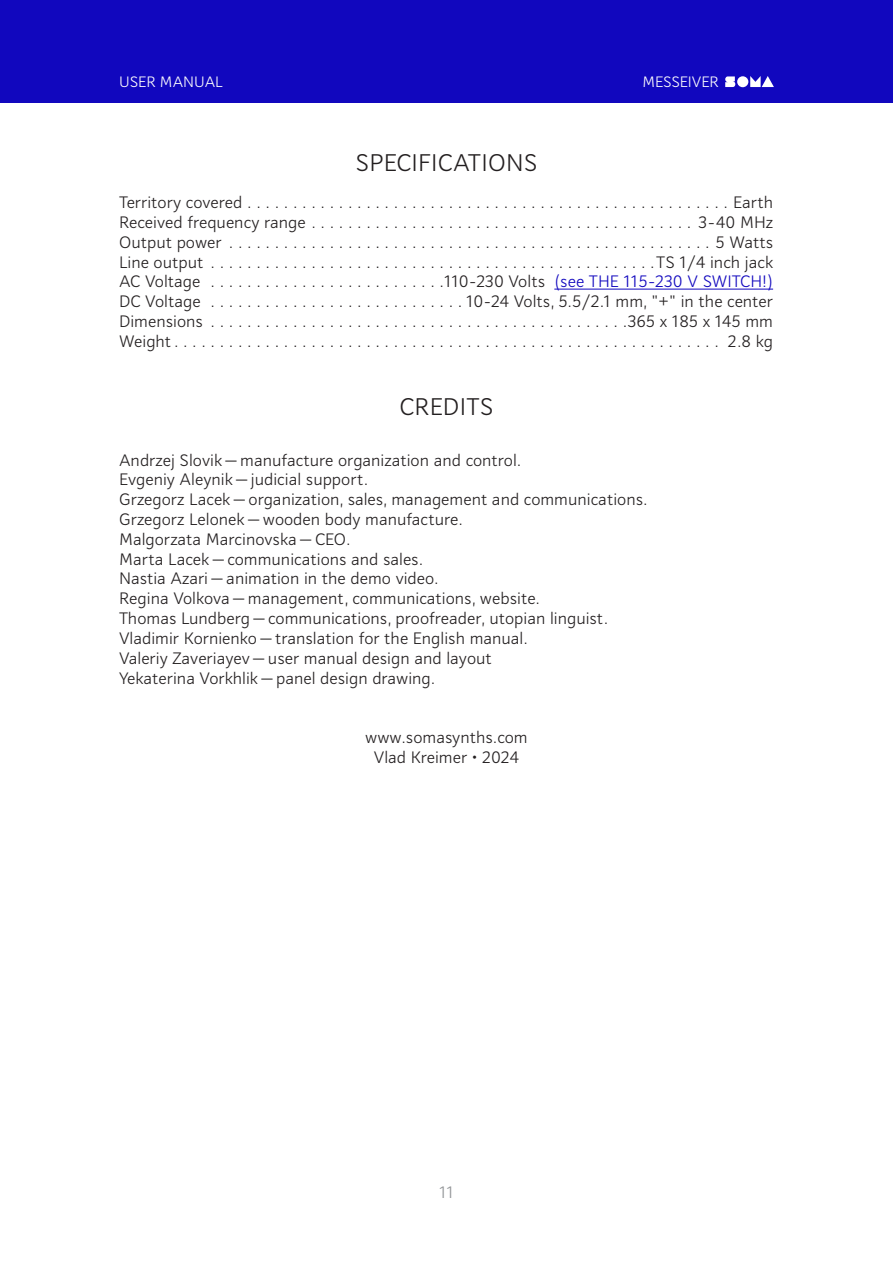
<style>
.page{position:relative;width:893px;height:1263px;background:#fff}
.page>*{position:absolute;margin:0;border:0;box-sizing:border-box;transform-origin:0 0}
.zagl{font:300 24px "Mediator";letter-spacing:.01em;color:#231f20}
.text{font:300 16.5px "Mediator";color:#231f20}
.t1{font:300 16.5px "Mediator";color:#939598}
.t2{font:300 15px "Mediator";letter-spacing:-.005em;color:#fff}
.s1{color:#1107be}
</style>
<div class="page">
<div style="left:0;top:0;width:893px;height:103px;background:#1107be"></div>
<svg style="left:750px;top:76px;width:24px;height:11px"></svg>
<svg style="left:725px;top:76px;width:10px;height:11px"></svg>
<div style="left:737px;top:76px;width:11px;height:11px;background:#fff;border-radius:50%"></div>
<hr style="left:554px;top:289px;width:219px;height:1px;background:#1107be">
<p class="t2" style="left:119px;top:72px;width:105px">USER MANUAL</p>
<p class="t2" style="left:642px;top:72px;width:78px">MESSEIVER</p>
<p class="zagl" style="left:355px;top:147px;width:183px">SPECIFICATIONS</p>
<p class="text" style="left:119px;top:192px;width:656px">Territory covered . . . . . . . . . . . . . . . . . . . . . . . . . . . . . . . . . . . . . . . . . . . . . . . . . . . . . Earth</p>
<p class="text" style="left:119px;top:212px;width:656px">Received frequency range . . . . . . . . . . . . . . . . . . . . . . . . . . . . . . . . . . . . . . . . . . 3-40 MHz</p>
<p class="text" style="left:119px;top:231px;width:656px">Output power . . . . . . . . . . . . . . . . . . . . . . . . . . . . . . . . . . . . . . . . . . . . . . . . . . . . . 5 Watts</p>
<p class="text" style="left:119px;top:251px;width:656px">Line output . . . . . . . . . . . . . . . . . . . . . . . . . . . . . . . . . . . . . . . . . . . . . . . . TS 1/4 inch jack</p>
<p class="text" style="left:119px;top:271px;width:656px">AC Voltage . . . . . . . . . . . . . . . . . . . . . . . . . 110-230 Volts <span class="s1">(see THE 115-230 V SWITCH!)</span></p>
<p class="text" style="left:119px;top:291px;width:656px">DC Voltage . . . . . . . . . . . . . . . . . . . . . . . . . . . 10-24 Volts, 5.5/2.1 mm, "+" in the center</p>
<p class="text" style="left:119px;top:311px;width:656px">Dimensions . . . . . . . . . . . . . . . . . . . . . . . . . . . . . . . . . . . . . . . . . . . . . 365 x 185 x 145 mm</p>
<p class="text" style="left:119px;top:330px;width:656px">Weight . . . . . . . . . . . . . . . . . . . . . . . . . . . . . . . . . . . . . . . . . . . . . . . . . . . . . . . . . . . . 2.8 kg</p>
<p class="zagl" style="left:399px;top:391px;width:96px">CREDITS</p>
<p class="text" style="left:119px;top:449px;width:401px">Andrzej Slovik — manufacture organization and control.</p>
<p class="text" style="left:119px;top:469px;width:248px">Evgeniy Aleynik — judicial support.</p>
<p class="text" style="left:119px;top:489px;width:527px">Grzegorz Lacek — organization, sales, management and communications.</p>
<p class="text" style="left:119px;top:509px;width:342px">Grzegorz Lelonek — wooden body manufacture.</p>
<p class="text" style="left:119px;top:528px;width:230px">Malgorzata Marcinovska — CEO.</p>
<p class="text" style="left:119px;top:548px;width:302px">Marta Lacek — communications and sales.</p>
<p class="text" style="left:119px;top:568px;width:318px">Nastia Azari — animation in the demo video.</p>
<p class="text" style="left:119px;top:588px;width:419px">Regina Volkova — management, communications, website.</p>
<p class="text" style="left:119px;top:608px;width:487px">Thomas Lundberg — communications, proofreader, utopian linguist.</p>
<p class="text" style="left:119px;top:627px;width:407px">Vladimir Kornienko — translation for the English manual.</p>
<p class="text" style="left:119px;top:647px;width:374px">Valeriy Zaveriayev — user manual design and layout</p>
<p class="text" style="left:119px;top:667px;width:315px">Yekaterina Vorkhlik — panel design drawing.</p>
<p class="text" style="left:365px;top:726px;width:164px">www. somasynths. com</p>
<p class="text" style="left:374px;top:746px;width:147px">Vlad Kreimer • 2024</p>
<p class="t1" style="left:439px;top:1182px;width:16px">11</p>
</div>
